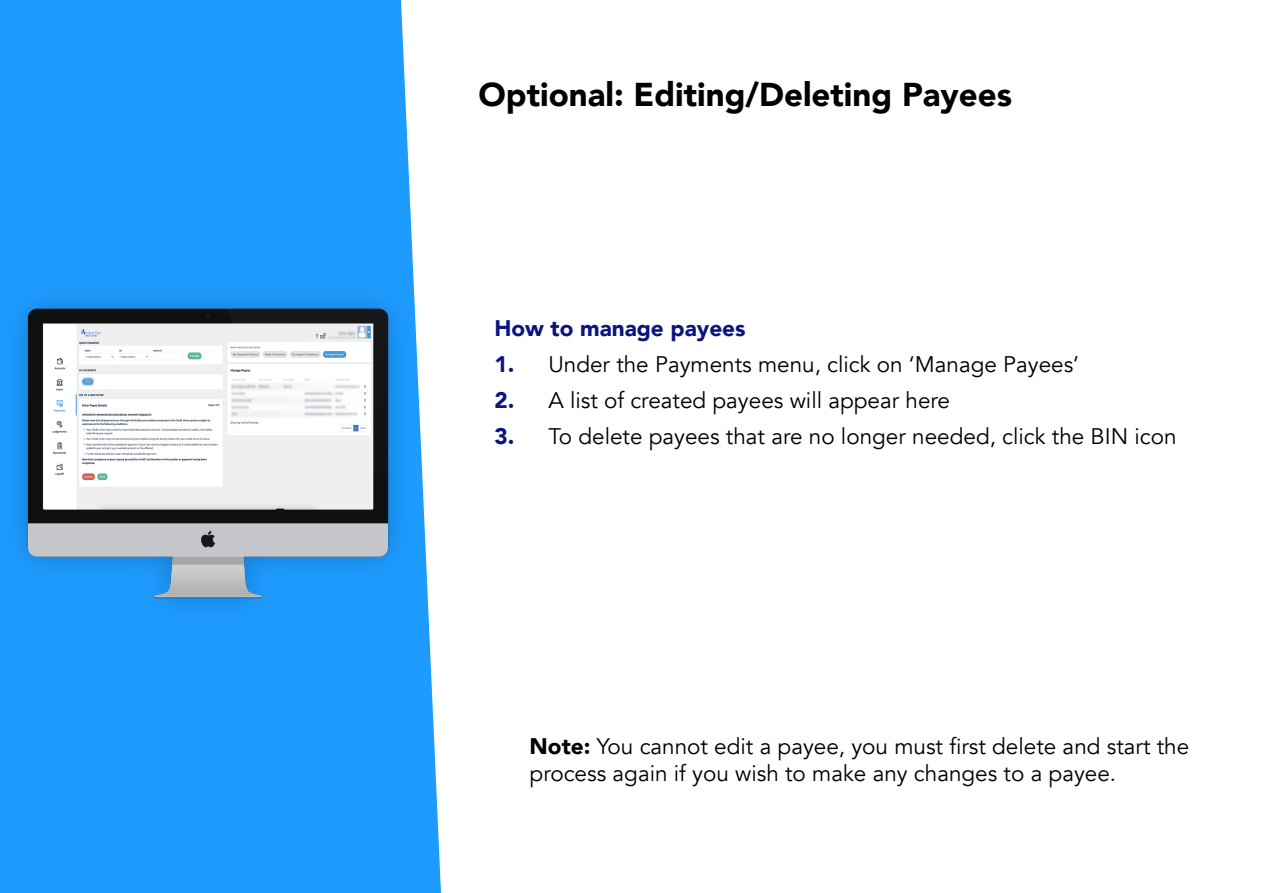
<style>
.page{position:relative;width:1263px;height:893px;background:#fff}
.page>*{position:absolute;margin:0;border:0;box-sizing:border-box;transform-origin:0 0}
.t1{font:900 33px "Avenir";color:#000}
.t2{font:22.5px/27px "Avenir";color:#000}
.t3{font:900 22.5px "Avenir";color:#0a1482}
.s1{font-weight:900;color:#0a1482}
.s2{font-weight:900}
</style>
<div class="page">
<div style="left:0;top:0;width:441px;height:893px;background:#1e9bff"></div>
<img style="left:0;top:261px;width:441px;height:388px">
<p class="t1" style="left:478px;top:66px;width:535px">Optional: Editing/Deleting Payees</p>
<p class="t3" style="left:494px;top:309px;width:253px">How to manage payees</p>
<p class="t2" style="left:494px;top:351px;width:586px"><span class="s1">1.</span> Under the Payments menu, click on ‘Manage Payees’</p>
<p class="t2" style="left:494px;top:387px;width:457px"><span class="s1">2.</span> A list of created payees will appear here</p>
<p class="t2" style="left:494px;top:423px;width:684px"><span class="s1">3.</span> To delete payees that are no longer needed, click the BIN icon</p>
<p class="t2" style="left:530px;top:733px;width:661px"><span class="s2">Note:</span> You cannot edit a payee, you must first delete and start the process again if you wish to make any changes to a payee.</p>
</div>
